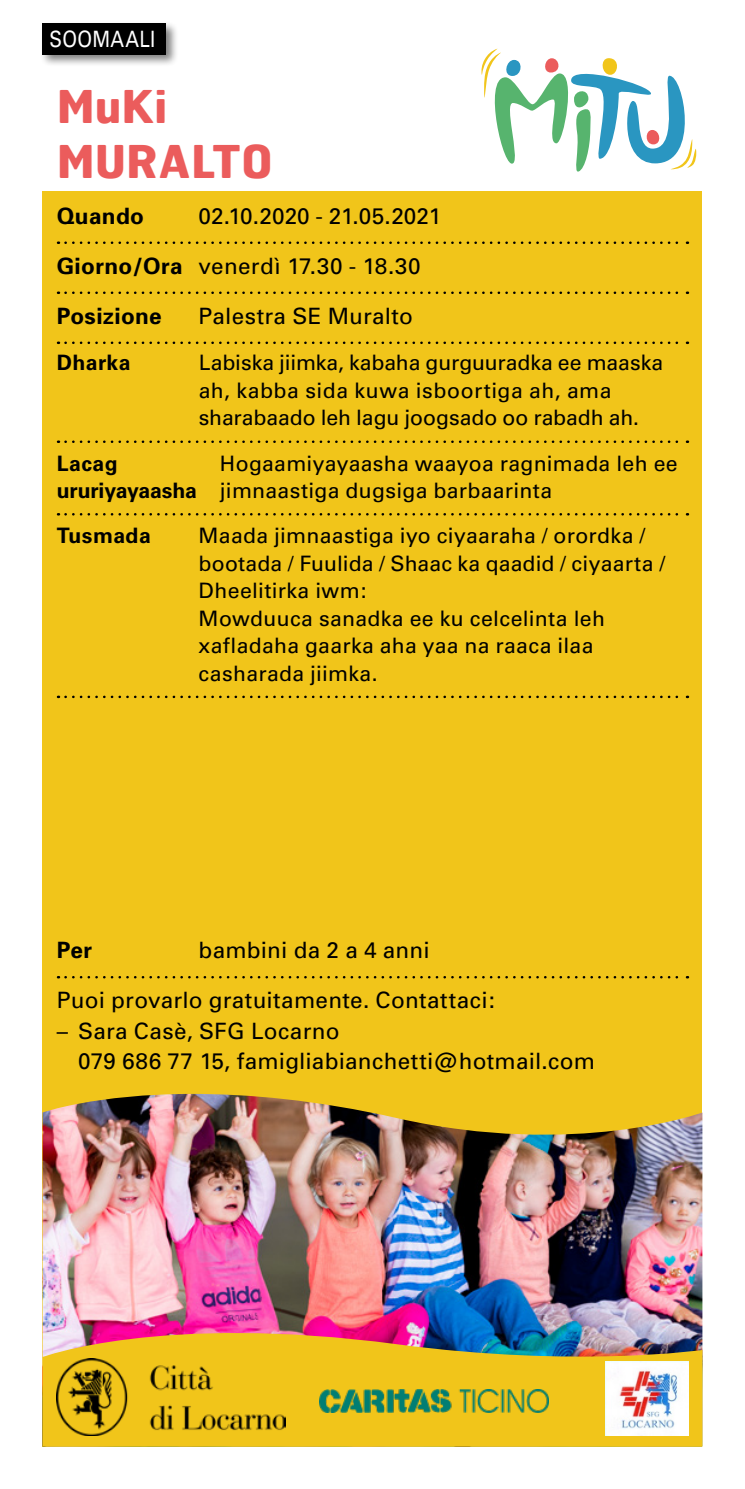
<style>
.page{position:relative;width:745px;height:1489px;background:#fff}
.page>*{position:absolute;margin:0;border:0;box-sizing:border-box;transform-origin:0 0}
.t1{font:700 45px/55px "Hermes FB";color:#eb5c5c}
.t2{font:22.5px/30px "Univers";letter-spacing:.01em;color:#000}
.t3{font:700 22.5px "Univers";letter-spacing:.015em;color:#000}
.t4{font:22.5px "Univers";letter-spacing:.015em;color:#fff;scale:.84 1}
.t5{font:21.25px/27.5px "Univers";letter-spacing:.01em;color:#000}
.t6{font:700 21.25px "Univers";letter-spacing:.02em;color:#000}
.s1{font-weight:700}
</style>
<div class="page">
<div style="left:43px;top:191px;width:659px;height:1255px;background:#f1c51a"></div>
<img style="left:43px;top:1093px;width:659px;height:219px">
<img style="left:43px;top:1312px;width:659px;height:124px">
<svg style="left:481px;top:49px;width:216px;height:123px"></svg>
<svg style="left:65px;top:976px;width:622px;height:2px"></svg>
<img style="left:57px;top:1357px;width:228px;height:78px">
<img style="left:605px;top:1361px;width:82px;height:74px">
<svg style="left:65px;top:241px;width:622px;height:3px"></svg>
<svg style="left:65px;top:291px;width:622px;height:3px"></svg>
<svg style="left:65px;top:341px;width:622px;height:3px"></svg>
<img style="left:319px;top:1389px;width:228px;height:23px">
<div style="left:40px;top:21px;width:139px;height:46px;background:#000;opacity:.5"></div>
<div style="left:43px;top:23px;width:123px;height:32px;background:#000"></div>
<svg style="left:65px;top:440px;width:622px;height:3px"></svg>
<svg style="left:65px;top:513px;width:622px;height:2px"></svg>
<svg style="left:65px;top:695px;width:622px;height:3px"></svg>
<p class="t4" style="left:50px;top:26px;width:127px">SOOMAALI</p>
<h1 class="t1" style="left:57px;top:77px;width:218px">MuKi<br>MURALTO</h1>
<p class="t3" style="left:57px;top:202px;width:89px">Quando</p>
<p class="t2" style="left:198px;top:201px;width:243px">02.10.2020 - 21.05.2021</p>
<p class="t2" style="left:57px;top:251px;width:365px"><span class="s1">Giorno/Ora</span> venerdì 17.30 - 18.30</p>
<p class="t3" style="left:57px;top:302px;width:106px">Posizione</p>
<p class="t2" style="left:198px;top:301px;width:216px">Palestra SE Muralto</p>
<p class="t6" style="left:57px;top:350px;width:75px">Dharka</p>
<p class="t5" style="left:198px;top:349px;width:465px">Labiska jiimka, kabaha gurguuradka ee maaska ah, kabba sida kuwa isboortiga ah, ama sharabaado leh lagu joogsado oo rabadh ah.</p>
<p class="t6" style="left:57px;top:450px;width:62px">Lacag</p>
<p class="t5" style="left:57px;top:449px;width:622px;text-indent:163px">Hogaamiyayaasha waayoa ragnimada leh ee <span class="s1">ururiyayaasha</span> jimnaastiga dugsiga barbaarinta</p>
<p class="t6" style="left:57px;top:523px;width:96px">Tusmada</p>
<p class="t5" style="left:198px;top:522px;width:468px">Maada jimnaastiga iyo ciyaaraha / orordka / bootada / Fuulida / Shaac ka qaadid / ciyaarta / Dheelitirka iwm:<br>Mowduuca sanadka ee ku celcelinta leh xafladaha gaarka aha yaa na raaca ilaa casharada jiimka.</p>
<p class="t3" style="left:57px;top:936px;width:37px">Per</p>
<p class="t2" style="left:198px;top:935px;width:232px">bambini da 2 a 4 anni</p>
<p class="t2" style="left:57px;top:985px;width:439px">Puoi provarlo gratuitamente. Contattaci:</p>
<p class="t2" style="left:78px;top:1015px;width:518px;text-indent:-21px">– Sara Casè, SFG Locarno<br>079 686 77 15, famigliabianchetti@hotmail.com</p>
</div>
